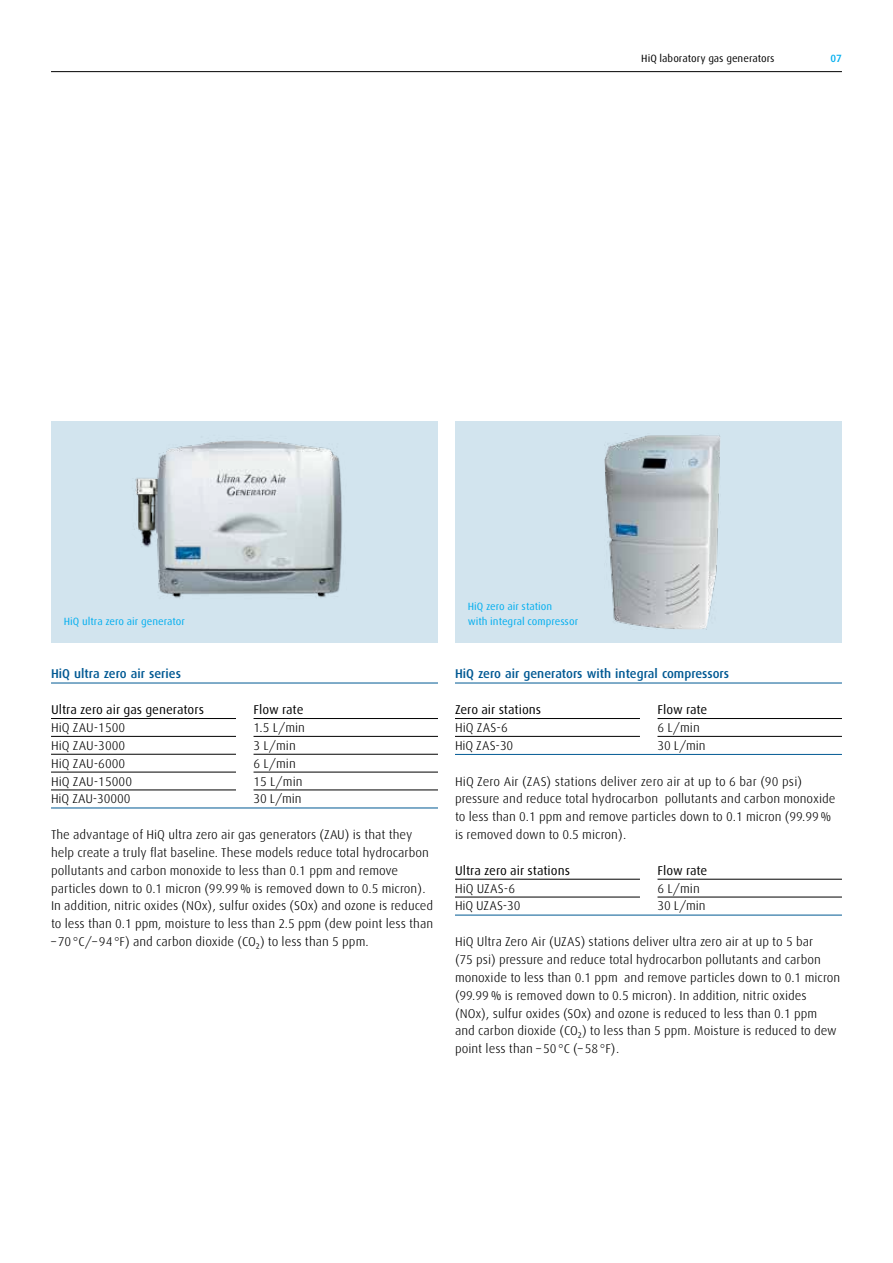
<style>
.page{position:relative;width:893px;height:1263px;background:#fff}
.page>*{position:absolute;margin:0;border:0;box-sizing:border-box;transform-origin:0 0}
.t1{font:300 12.75px/17.9px "Linde Dax Global";color:#000}
.t2{font:12.75px "Linde Dax Global";letter-spacing:-.005em;color:#000}
.t3{font:500 12.75px "Linde Dax Global";color:#005993}
.t4{font:10.5px/14.7px "Linde Dax Global";color:#00aeef}
.t5{font:10.5px "Linde Dax Global";color:#000}
.t6{font:500 10.5px "Linde Dax Global";color:#00aeef}
</style>
<div class="page">
<hr style="left:51px;top:71px;width:791px;height:1px;background:#000">
<div style="left:455px;top:421px;width:387px;height:222px;background:#d2e4ee"></div>
<div style="left:51px;top:421px;width:387px;height:222px;background:#d2e4ee"></div>
<hr style="left:51px;top:683px;width:387px;height:1px;background:#005993">
<svg style="left:51px;top:718px;width:387px;height:1px"></svg>
<svg style="left:51px;top:736px;width:387px;height:1px"></svg>
<svg style="left:51px;top:754px;width:387px;height:1px"></svg>
<svg style="left:51px;top:772px;width:387px;height:1px"></svg>
<svg style="left:51px;top:790px;width:387px;height:1px"></svg>
<hr style="left:51px;top:808px;width:387px;height:1px;background:#005993">
<hr style="left:455px;top:683px;width:387px;height:1px;background:#005993">
<svg style="left:455px;top:718px;width:387px;height:1px"></svg>
<svg style="left:455px;top:736px;width:387px;height:1px"></svg>
<hr style="left:455px;top:754px;width:387px;height:1px;background:#005993">
<svg style="left:455px;top:879px;width:387px;height:1px"></svg>
<svg style="left:455px;top:897px;width:387px;height:1px"></svg>
<hr style="left:455px;top:915px;width:387px;height:1px;background:#005993">
<img style="left:134px;top:440px;width:208px;height:158px">
<img style="left:605px;top:434px;width:115px;height:195px">
<p class="t5" style="left:641px;top:52px;width:135px">HiQ laboratory gas generators</p>
<p class="t6" style="left:830px;top:52px;width:13px">07</p>
<p class="t4" style="left:64px;top:614px;width:123px">HiQ ultra zero air generator</p>
<p class="t3" style="left:51px;top:666px;width:131px">HiQ ultra zero air series</p>
<p class="t2" style="left:51px;top:702px;width:154px">Ultra zero air gas generators</p>
<p class="t2" style="left:254px;top:702px;width:51px">Flow rate</p>
<p class="t1" style="left:51px;top:719px;width:76px">HiQ ZAU-1500</p>
<p class="t1" style="left:254px;top:719px;width:53px">1.5 L/min</p>
<p class="t1" style="left:51px;top:736px;width:76px">HiQ ZAU-3000</p>
<p class="t1" style="left:254px;top:736px;width:44px">3 L/min</p>
<p class="t1" style="left:51px;top:754px;width:76px">HiQ ZAU-6000</p>
<p class="t1" style="left:254px;top:754px;width:44px">6 L/min</p>
<p class="t1" style="left:51px;top:772px;width:83px">HiQ ZAU-15000</p>
<p class="t1" style="left:254px;top:772px;width:51px">15 L/min</p>
<p class="t1" style="left:51px;top:790px;width:81px">HiQ ZAU-30000</p>
<p class="t1" style="left:254px;top:790px;width:50px">30 L/min</p>
<p class="t1" style="left:51px;top:826px;width:384px">The advantage of HiQ ultra zero air gas generators (ZAU) is that they help create a truly flat baseline. These models reduce total hydrocarbon pollutants and carbon monoxide to less than 0.1 ppm and remove particles down to 0.1 micron (99.99% is removed down to 0.5 micron).<br>In addition, nitric oxides (NOx), sulfur oxides (SOx) and ozone is reduced to less than 0.1 ppm, moisture to less than 2.5 ppm (dew point less than –70°C/–94°F) and carbon dioxide (CO₂) to less than 5 ppm.</p>
<p class="t4" style="left:468px;top:599px;width:112px">HiQ zero air station<br>with integral compressor</p>
<p class="t3" style="left:455px;top:666px;width:276px">HiQ zero air generators with integral compressors</p>
<p class="t2" style="left:455px;top:702px;width:88px">Zero air stations</p>
<p class="t2" style="left:657px;top:702px;width:51px">Flow rate</p>
<p class="t1" style="left:455px;top:719px;width:54px">HiQ ZAS-6</p>
<p class="t1" style="left:657px;top:719px;width:44px">6 L/min</p>
<p class="t1" style="left:455px;top:736px;width:60px">HiQ ZAS-30</p>
<p class="t1" style="left:657px;top:736px;width:50px">30 L/min</p>
<p class="t1" style="left:455px;top:772px;width:382px">HiQ Zero Air (ZAS) stations deliver zero air at up to 6 bar (90 psi) pressure and reduce total hydrocarbon pollutants and carbon monoxide to less than 0.1 ppm and remove particles down to 0.1 micron (99.99% is removed down to 0.5 micron).</p>
<p class="t2" style="left:455px;top:863px;width:117px">Ultra zero air stations</p>
<p class="t2" style="left:657px;top:863px;width:51px">Flow rate</p>
<p class="t1" style="left:455px;top:879px;width:62px">HiQ UZAS-6</p>
<p class="t1" style="left:657px;top:879px;width:44px">6 L/min</p>
<p class="t1" style="left:455px;top:897px;width:67px">HiQ UZAS-30</p>
<p class="t1" style="left:657px;top:897px;width:50px">30 L/min</p>
<p class="t1" style="left:455px;top:933px;width:387px">HiQ Ultra Zero Air (UZAS) stations deliver ultra zero air at up to 5 bar<br>(75 psi) pressure and reduce total hydrocarbon pollutants and carbon monoxide to less than 0.1 ppm and remove particles down to 0.1 micron (99.99% is removed down to 0.5 micron). In addition, nitric oxides (NOx), sulfur oxides (SOx) and ozone is reduced to less than 0.1 ppm and carbon dioxide (CO₂) to less than 5 ppm. Moisture is reduced to dew point less than –50°C (–58°F).</p>
</div>
